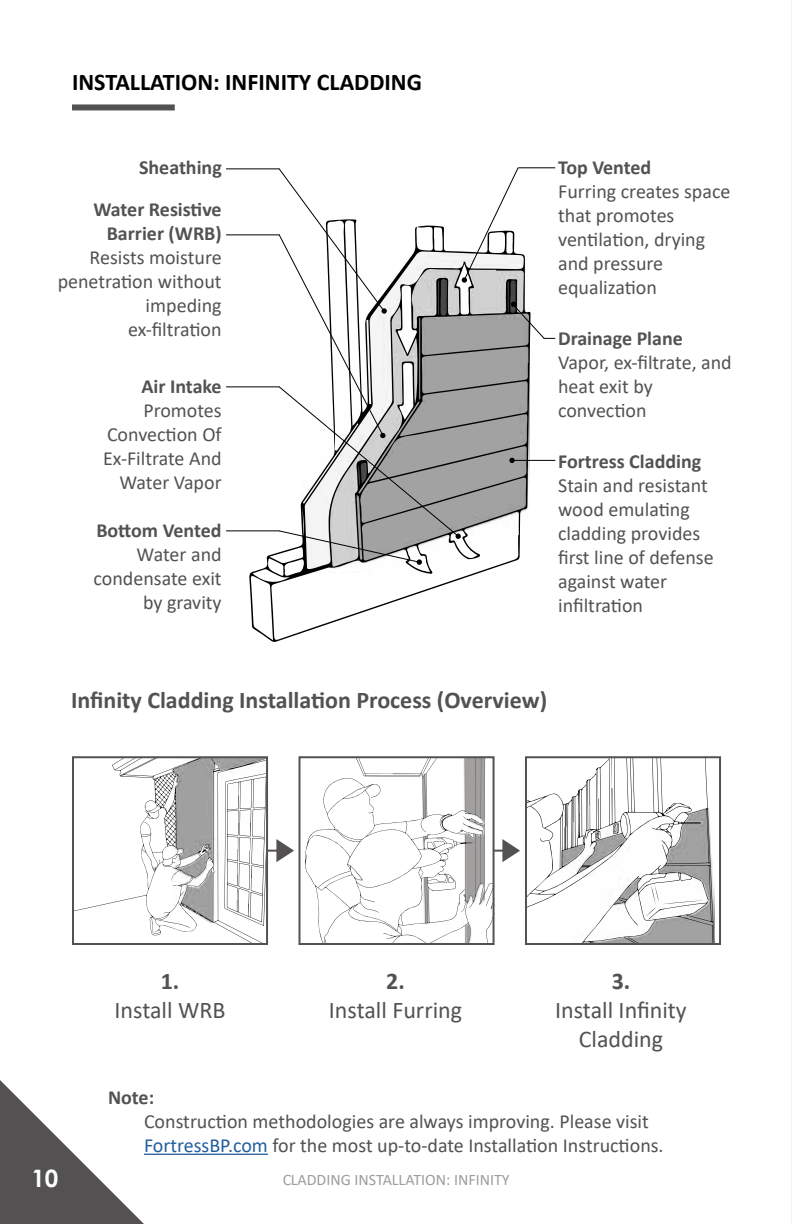
<style>
.page{position:relative;width:792px;height:1224px;background:#fff}
.page>*{position:absolute;margin:0;border:0;box-sizing:border-box;transform-origin:0 0}
.t1{font:700 24px "Calibri";color:#545152}
.t2{font:24px/28.8px "Calibri";color:#545152;text-align:center}
.t3{font:700 24px "Calibri";color:#000}
.t4{font:700 24px "Century Gothic";color:#fff}
.t5{font:20px/24px "Calibri";color:#545152}
.t6{font:700 20px/41.8px "Calibri";color:#545152;text-align:right}
.t7{font:16px "Calibri";color:#39393b}
.s1{color:#215e9e}
</style>
<div class="page">
<svg style="left:0;top:1080px;width:144px;height:144px"></svg>
<hr style="left:791px;top:0;width:1px;height:1224px;background:#000">
<hr style="left:144px;top:1154px;width:124px;height:1px;background:#215e9e">
<div style="left:72px;top:104px;width:103px;height:6px;background:#545152"></div>
<svg style="left:75px;top:759px;width:219px;height:183px"></svg>
<div style="left:298px;top:756px;width:197px;height:189px;border:2px solid #545152"></div>
<div style="left:525px;top:756px;width:196px;height:189px;border:2px solid #545152"></div>
<div style="left:72px;top:756px;width:196px;height:189px;border:2px solid #545152"></div>
<svg style="left:305px;top:757px;width:409px;height:188px"></svg>
<svg style="left:249px;top:235px;width:254px;height:407px"></svg>
<hr style="left:226px;top:530px;width:53px;height:1px;background:#000">
<hr style="left:226px;top:386px;width:53px;height:1px;background:#000">
<hr style="left:226px;top:234px;width:53px;height:1px;background:#000">
<hr style="left:226px;top:168px;width:53px;height:1px;background:#000">
<svg style="left:278px;top:167px;width:277px;height:398px"></svg>
<p class="t3" style="left:72px;top:65px;width:351px">INSTALLATION: INFINITY CLADDING</p>
<p class="t6" style="left:94px;top:146px;width:130px">Sheathing<br>Water Resistive</p>
<p class="t6" style="left:107px;top:212px;width:116px">Barrier (WRB)</p>
<p class="t5" style="left:58px;top:244px;width:166px;text-align:right">Resists moisture penetration without impeding ex-filtration</p>
<p class="t6" style="left:141px;top:365px;width:82px">Air Intake</p>
<p class="t5" style="left:103px;top:398px;width:120px;text-align:right">Promotes<br>Convection Of<br>Ex-Filtrate And<br>Water Vapor</p>
<p class="t6" style="left:96px;top:509px;width:127px">Bottom Vented</p>
<p class="t5" style="left:94px;top:542px;width:130px;text-align:right">Water and condensate exit by gravity</p>
<p class="t6" style="left:558px;top:146px;width:95px">Top Vented</p>
<p class="t5" style="left:558px;top:179px;width:174px">Furring creates space that promotes ventilation, drying and pressure equalization</p>
<p class="t6" style="left:558px;top:317px;width:126px">Drainage Plane</p>
<p class="t5" style="left:558px;top:350px;width:175px">Vapor, ex-filtrate, and heat exit by convection</p>
<p class="t6" style="left:558px;top:440px;width:145px">Fortress Cladding</p>
<p class="t5" style="left:558px;top:473px;width:157px">Stain and resistant wood emulating cladding provides first line of defense against water infiltration</p>
<p class="t1" style="left:71px;top:683px;width:478px">Infinity Cladding Installation Process (Overview)</p>
<p class="t1" style="left:161px;top:964px;width:20px">1.</p>
<p class="t2" style="left:115px;top:995px;width:112px">Install WRB</p>
<p class="t1" style="left:386px;top:964px;width:20px">2.</p>
<p class="t2" style="left:329px;top:995px;width:135px">Install Furring</p>
<p class="t1" style="left:612px;top:964px;width:20px">3.</p>
<p class="t2" style="left:555px;top:995px;width:133px">Install Infinity<br>Cladding</p>
<p class="t6" style="left:108px;top:1076px;width:48px">Note:</p>
<p class="t5" style="left:144px;top:1109px;width:521px">Construction methodologies are always improving. Please visit<br><span class="s1">FortressBP.com</span> for the most up-to-date Installation Instructions.</p>
<p class="t4" style="left:31px;top:1160px;width:28px">10</p>
<p class="t7" style="left:282px;top:1168px;width:229px">CLADDING INSTALLATION: INFINITY</p>
</div>
